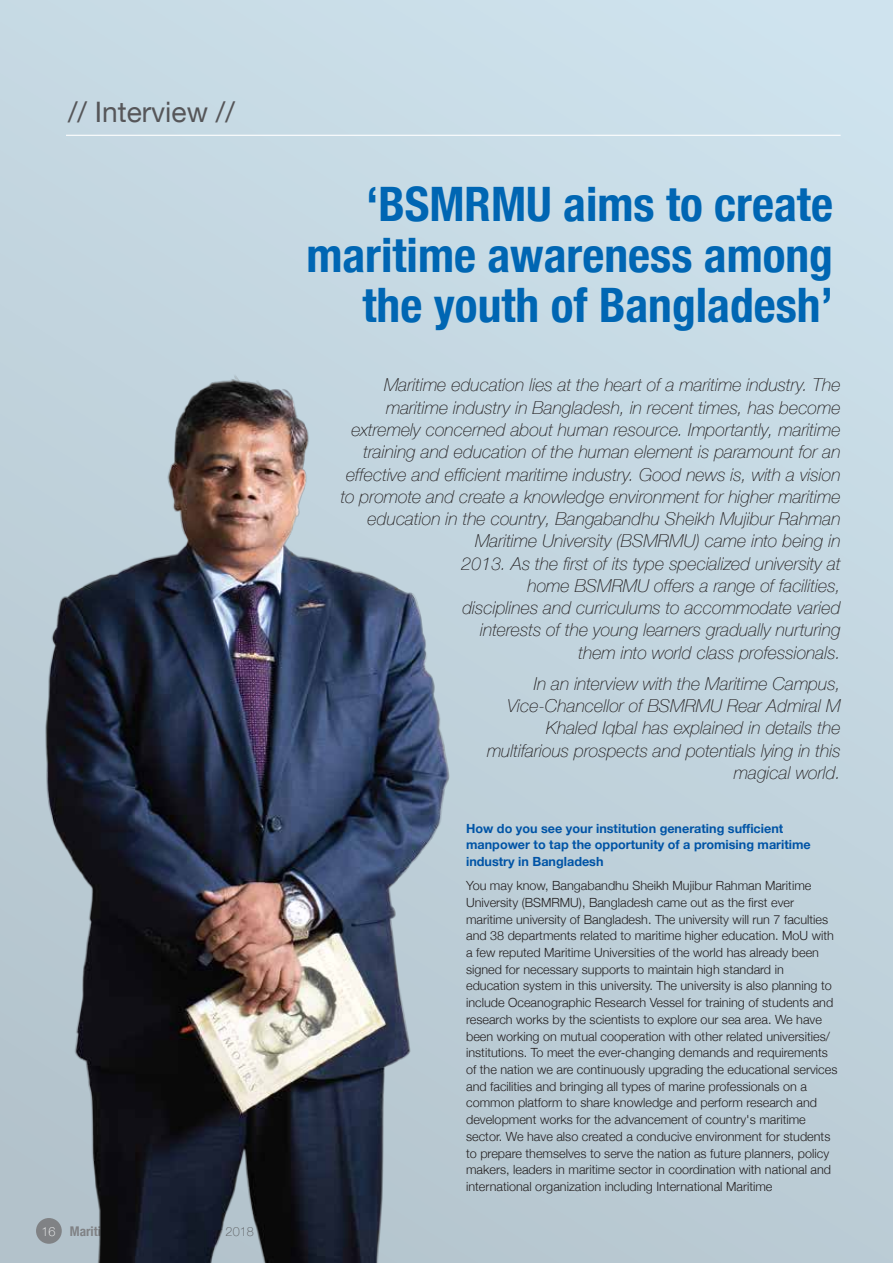
<style>
.page{position:relative;width:893px;height:1263px;background:#fff}
.page>*{position:absolute;margin:0;border:0;box-sizing:border-box;transform-origin:0 0}
.t1{font:700 condensed 47.55px/50.4px "Helvetica Neue";color:#0066b3;text-align:right}
.t2{font:28.2px "Helvetica Neue";color:#565659}
.t3{font:italic 100 17.85px/22.4px "Helvetica Neue";color:#231f20;text-align:right}
.t4{font:300 12.6px/16.6px "Helvetica Neue";color:#231f20}
.t5{font:700 12.6px/16.6px "Helvetica Neue";color:#0054a6}
</style>
<div class="page">
<div style="left:0;top:0;width:892px;height:1263px;background:linear-gradient(to bottom,#cce0ea,#b9cad3)"></div>
<hr style="left:66px;top:135px;width:775px;height:1px;background:#fff">
<img style="left:15px;top:349px;width:464px;height:914px">
<h2 class="t2" style="left:68px;top:92px;width:168px">// Interview //</h2>
<h1 class="t1" style="left:306px;top:176px;width:528px">‘BSMRMU aims to create maritime awareness among the youth of Bangladesh’</h1>
<p class="t3" style="left:341px;top:373px;width:501px">Maritime education lies at the heart of a maritime industry. The maritime industry in Bangladesh, in recent times, has become extremely concerned about human resource. Importantly, maritime training and education of the human element is paramount for an effective and efficient maritime industry. Good news is, with a vision to promote and create a knowledge environment for higher maritime education in the country, Bangabandhu Sheikh Mujibur Rahman Maritime University (BSMRMU) came into being in<br>2013. As the first of its type specialized university at<br>home BSMRMU offers a range of facilities,<br>disciplines and curriculums to accommodate varied<br>interests of the young learners gradually nurturing<br>them into world class professionals.</p>
<h3 class="t3" style="left:487px;top:671px;width:355px">In an interview with the Maritime Campus, Vice-Chancellor of BSMRMU Rear Admiral M Khaled Iqbal has explained in details the multifarious prospects and potentials lying in this magical world.</h3>
<p class="t5" style="left:466px;top:820px;width:346px">How do you see your institution generating sufficient manpower to tap the opportunity of a promising maritime industry in Bangladesh</p>
<p class="t4" style="left:466px;top:876px;width:373px">You may know, Bangabandhu Sheikh Mujibur Rahman Maritime University (BSMRMU), Bangladesh came out as the first ever maritime university of Bangladesh. The university will run 7 faculties and 38 departments related to maritime higher education. MoU with a few reputed Maritime Universities of the world has already been signed for necessary supports to maintain high standard in education system in this university. The university is also planning to include Oceanographic Research Vessel for training of students and research works by the scientists to explore our sea area. We have been working on mutual cooperation with other related universities/ institutions. To meet the ever-changing demands and requirements of the nation we are continuously upgrading the educational services and facilities and bringing all types of marine professionals on a common platform to share knowledge and perform research and development works for the advancement of country's maritime sector. We have also created a conducive environment for students to prepare themselves to serve the nation as future planners, policy makers, leaders in maritime sector in coordination with national and international organization including International Maritime</p>
</div>
